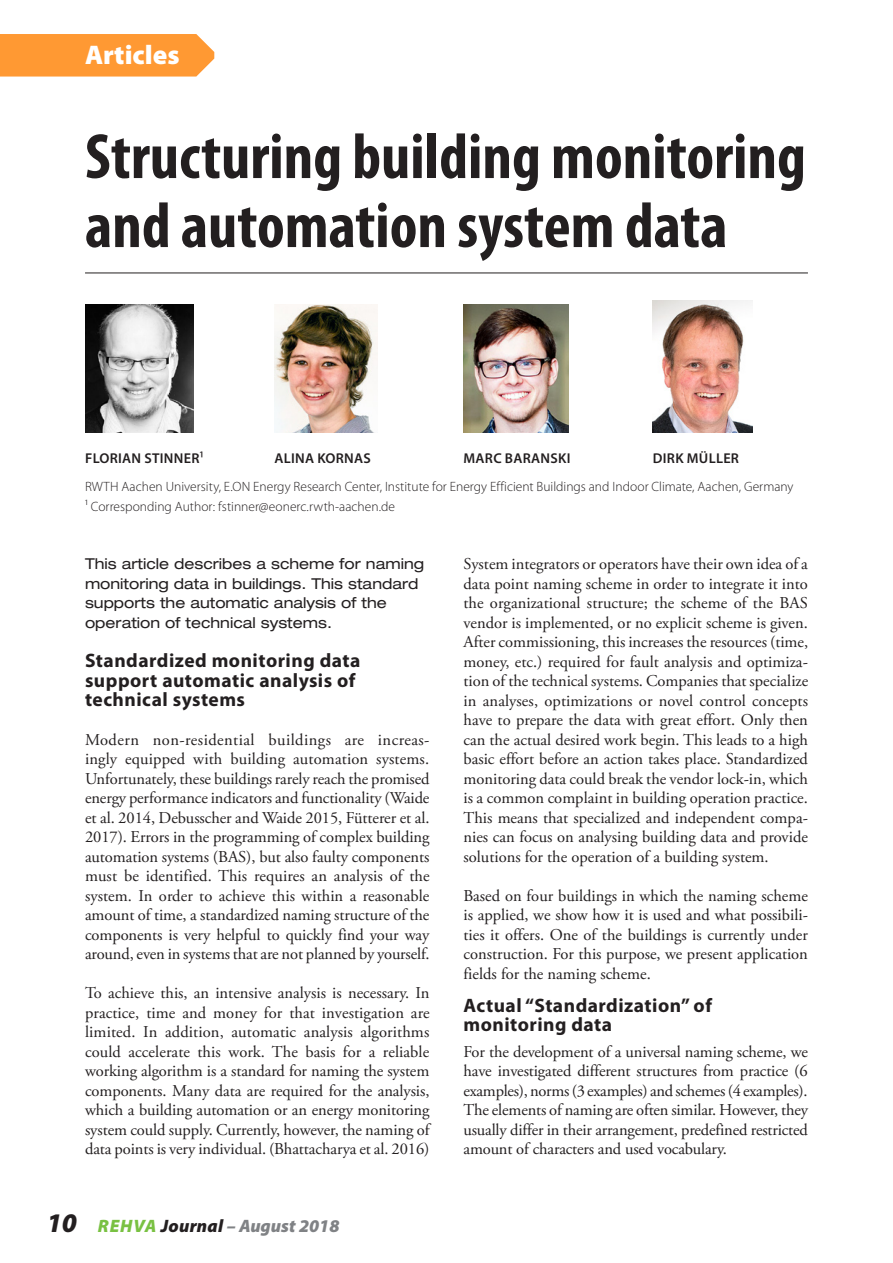
<style>
.page{position:relative;width:893px;height:1263px;background:#fff}
.page>*{position:absolute;margin:0;border:0;box-sizing:border-box;transform-origin:0 0}
.Heading_1{font:700 condensed 64.5px/69px "Myriad Pro";color:#231f20}
.t1{font:900 27px "Myriad Pro";color:#fff}
.Heading_2{font:700 19.5px/19.5px "Myriad Pro";letter-spacing:.025em;color:#231f20}
.zPage_Number{font:italic 900 18px "Myriad Pro";letter-spacing:.005em;color:#808285}
.t2{font:16.5px/19.5px "Adobe Garamond Pro";letter-spacing:-.005em;color:#231f20;text-align:justify}
.Heading_4{font:expanded 15px/19.5px "Helvetica Neue LT Std";color:#231f20}
.Heading_6{font:600 14.25px "Myriad Pro";letter-spacing:.02em;color:#231f20}
.Heading_5{font:300 13.5px "Myriad Pro";color:#231f20}
.s1{font-weight:400;font-size:15px}
.s2{font-size:27px;color:#231f20}
.s3{color:#79c142}
.s4{color:#231f20}
</style>
<div class="page">
<hr style="left:85px;top:273px;width:723px;height:1px;background:#231f20">
<img style="left:85px;top:304px;width:108px;height:129px">
<img style="left:274px;top:304px;width:103px;height:129px">
<img style="left:463px;top:304px;width:105px;height:129px">
<img style="left:653px;top:300px;width:100px;height:133px">
<div style="left:0;top:34px;width:214px;height:43px;background:#f93"></div>
<h2 class="t1" style="left:85px;top:37px;width:96px">Articles</h2>
<p class="Heading_1" style="left:85px;top:121px;width:722px">Structuring building monitoring and automation system data</p>
<p class="Heading_6" style="left:85px;top:449px;width:120px">FLORIAN STINNER<span class="s1">¹</span></p>
<p class="Heading_6" style="left:274px;top:449px;width:98px">ALINA KORNAS</p>
<p class="Heading_6" style="left:464px;top:449px;width:108px">MARC BARANSKI</p>
<p class="Heading_6" style="left:653px;top:449px;width:88px">DIRK MÜLLER</p>
<p class="Heading_5" style="left:85px;top:479px;width:710px">RWTH Aachen University, E.ON Energy Research Center, Institute for Energy Efficient Buildings and Indoor Climate, Aachen, Germany</p>
<p class="Heading_5" style="left:85px;top:498px;width:312px">¹ Corresponding Author: fstinner@eonerc.rwth-aachen.de</p>
<p class="Heading_4" style="left:85px;top:554px;width:340px">This article describes a scheme for naming monitoring data in buildings. This standard supports the automatic analysis of the operation of technical systems.</p>
<p class="Heading_2" style="left:85px;top:650px;width:277px">Standardized monitoring data support automatic analysis of technical systems</p>
<p class="t2" style="left:85px;top:730px;width:346px">Modern non-residential buildings are increas&shy;ingly equipped with building automation systems.<br>Unfortunately, these buildings rarely reach the promised energy performance indicators and functionality (Waide et al. 2014, Debusscher and Waide 2015, Fütterer et al.<br>2017). Errors in the programming of complex building automation systems (BAS), but also faulty components must be identified. This requires an analysis of the system. In order to achieve this within a reasonable amount of time, a standardized naming structure of the components is very helpful to quickly find your way around, even in systems that are not planned by yourself.</p>
<p class="t2" style="left:85px;top:984px;width:346px">To achieve this, an intensive analysis is necessary. In practice, time and money for that investigation are limited. In addition, automatic analysis algorithms could accelerate this work. The basis for a reliable working algorithm is a standard for naming the system components. Many data are required for the analysis, which a building automation or an energy monitoring system could supply. Currently, however, the naming of data points is very individual. (Bhattacharya et al. 2016)</p>
<p class="zPage_Number" style="left:47px;top:1214px;width:294px"><span class="s2">10</span> <span class="s3">REHVA</span> <span class="s4">Journal</span> – August 2018</p>
<p class="t2" style="left:463px;top:555px;width:346px">System integrators or operators have their own idea of a data point naming scheme in order to integrate it into the organizational structure; the scheme of the BAS vendor is implemented, or no explicit scheme is given.<br>After commissioning, this increases the resources (time, money, etc.) required for fault analysis and optimiza&shy;tion of the technical systems. Companies that specialize in analyses, optimizations or novel control concepts have to prepare the data with great effort. Only then can the actual desired work begin. This leads to a high basic effort before an action takes place. Standardized monitoring data could break the vendor lock-in, which is a common complaint in building operation practice.<br>This means that specialized and independent compa&shy;nies can focus on analysing building data and provide solutions for the operation of a building system.</p>
<p class="t2" style="left:463px;top:886px;width:346px">Based on four buildings in which the naming scheme is applied, we show how it is used and what possibili&shy;ties it offers. One of the buildings is currently under construction. For this purpose, we present application fields for the naming scheme.</p>
<p class="Heading_2" style="left:463px;top:995px;width:250px">Actual “Standardization” of monitoring data</p>
<p class="t2" style="left:463px;top:1042px;width:346px">For the development of a universal naming scheme, we have investigated different structures from practice (6 examples), norms (3 examples) and schemes (4 examples).<br>The elements of naming are often similar. However, they usually differ in their arrangement, predefined restricted amount of characters and used vocabulary.</p>
</div>
